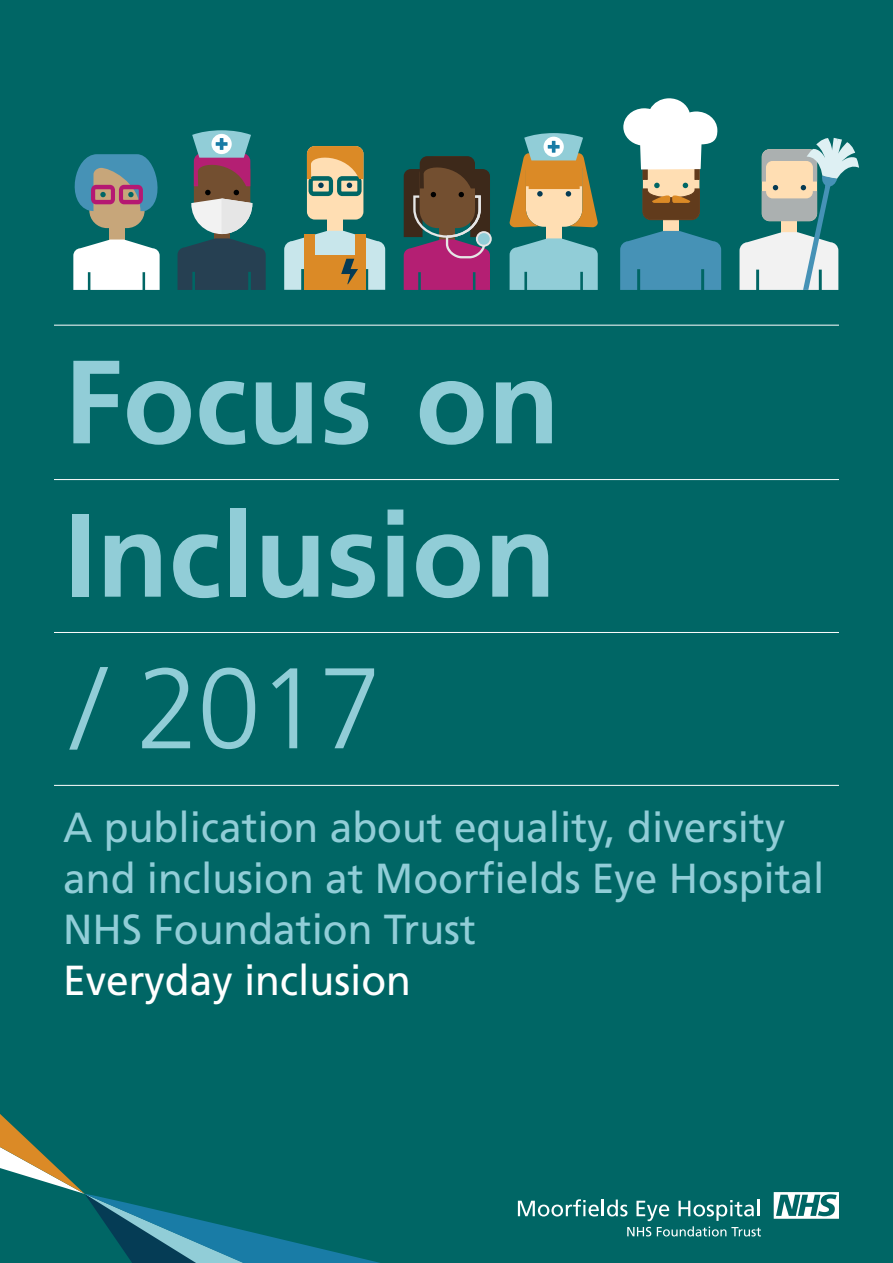
<style>
.page{position:relative;width:893px;height:1263px;background:#006665}
.page>*{position:absolute;margin:0;border:0;box-sizing:border-box;transform-origin:0 0}
.t1{font:700 118.2px/153.3px "Frutiger";color:#91cdd7}
.t2{font:300 114.45px "Frutiger";color:#91cdd7}
.t3{font:42px/51px "Frutiger";color:#91cdd7}
.t4{font:42px "Frutiger";color:#fff}
</style>
<div class="page">
<hr style="left:54px;top:479px;width:785px;height:1px;background:#fff">
<hr style="left:54px;top:632px;width:785px;height:1px;background:#fff">
<hr style="left:54px;top:785px;width:785px;height:1px;background:#fff">
<hr style="left:54px;top:325px;width:785px;height:1px;background:#fff">
<svg style="left:0;top:1114px;width:761px;height:149px"></svg>
<svg style="left:774px;top:1192px;width:65px;height:27px"></svg>
<div style="left:109px;top:212px;width:16px;height:32px;background:#c7a67a"></div>
<div style="left:89px;top:156px;width:56px;height:72px;background:#c7a67a;border-radius:18px"></div>
<svg style="left:73px;top:239px;width:87px;height:51px;background:#deebea"></svg>
<svg style="left:74px;top:154px;width:84px;height:57px"></svg>
<svg style="left:178px;top:130px;width:88px;height:160px"></svg>
<svg style="left:476px;top:231px;width:16px;height:16px"></svg>
<svg style="left:404px;top:156px;width:86px;height:134px;background:#72404f"></svg>
<svg style="left:663px;top:220px;width:16px;height:11px"></svg>
<svg style="left:620px;top:231px;width:101px;height:59px;background:#3d8cac"></svg>
<svg style="left:623px;top:98px;width:95px;height:122px"></svg>
<div style="left:546px;top:211px;width:16px;height:32px;background:#ffdeb3"></div>
<svg style="left:510px;top:238px;width:88px;height:52px;background:#7fc0c9"></svg>
<svg style="left:739px;top:138px;width:120px;height:152px"></svg>
<div style="left:327px;top:200px;width:16px;height:33px;background:#ffdeb3"></div>
<div style="left:307px;top:146px;width:56px;height:74px;background:#ffdeb3;border-radius:8px"></div>
<svg style="left:307px;top:146px;width:56px;height:50px"></svg>
<svg style="left:284px;top:231px;width:101px;height:59px;background:#b2b08f"></svg>
<div style="left:304px;top:234px;width:10px;height:22px;background:#db8a26"></div>
<div style="left:355px;top:234px;width:10px;height:22px;background:#db8a26"></div>
<svg style="left:509px;top:133px;width:89px;height:94px"></svg>
<h1 class="t1" style="left:64px;top:324px;width:498px">Focus on<br>Inclusion</h1>
<h2 class="t2" style="left:73px;top:644px;width:311px">/ 2017</h2>
<p class="t3" style="left:63px;top:801px;width:763px">A publication about equality, diversity and inclusion at Moorfields Eye Hospital<br>NHS Foundation Trust</p>
<p class="t4" style="left:63px;top:956px;width:349px">Everyday inclusion</p>
</div>
